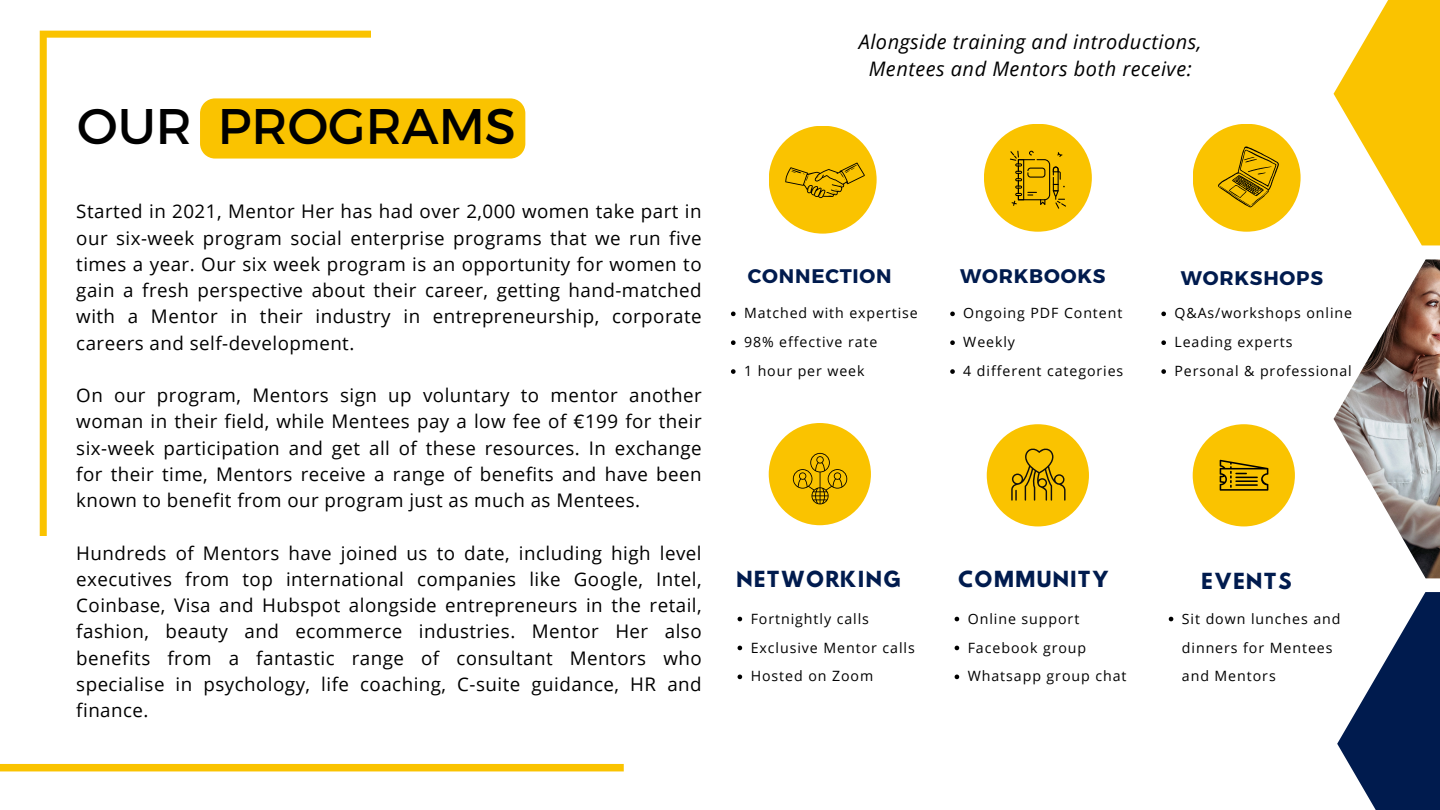
<style>
.page{position:relative;width:1440px;height:810px;background:#fff}
.page>*{position:absolute;margin:0;border:0;box-sizing:border-box;transform-origin:0 0}
.t1{font:50px "Montserrat";color:#000}
.t2{font:italic 20px/27.2px "Open Sans";letter-spacing:.025em;color:#000;text-align:center}
.t3{font:700 19.62px "Montserrat";letter-spacing:.04em;color:#001b4e}
.t4{font:19.62px "Hussar Bd";letter-spacing:.04em;color:#001b4e}
.t5{font:18.75px/26.2px "Open Sans";letter-spacing:.025em;color:#000;text-align:justify}
.t6{font:14.12px/28.9px "Open Sans";letter-spacing:.065em;color:#000}
</style>
<div class="page">
<div style="left:371px;top:98px;width:154px;height:61px;background:#fac300"></div>
<svg style="left:40px;top:31px;width:331px;height:505px"></svg>
<img style="left:1334px;top:259px;width:106px;height:319px">
<svg style="left:1334px;top:0;width:106px;height:245px;fill:#fac300"></svg>
<svg style="left:1337px;top:592px;width:103px;height:218px;fill:#001b4e"></svg>
<div style="left:769px;top:126px;width:108px;height:108px;background:#fac300;border-radius:50%"></div>
<div style="left:984px;top:124px;width:108px;height:108px;background:#fac300;border-radius:50%"></div>
<div style="left:1193px;top:124px;width:108px;height:108px;background:#fac300;border-radius:50%"></div>
<div style="left:769px;top:423px;width:102px;height:102px;background:#fac300;border-radius:50%"></div>
<div style="left:987px;top:424px;width:102px;height:102px;background:#fac300;border-radius:50%"></div>
<div style="left:1193px;top:424px;width:102px;height:102px;background:#fac300;border-radius:50%"></div>
<div style="left:0;top:764px;width:624px;height:7px;background:#fac300"></div>
<svg style="left:785px;top:163px;width:80px;height:35px"></svg>
<svg style="left:1010px;top:151px;width:56px;height:58px"></svg>
<svg style="left:1218px;top:146px;width:61px;height:61px"></svg>
<svg style="left:793px;top:453px;width:54px;height:51px"></svg>
<svg style="left:1011px;top:448px;width:55px;height:53px"></svg>
<svg style="left:1220px;top:460px;width:48px;height:31px"></svg>
<svg style="left:731px;top:312px;width:5px;height:4px"></svg>
<svg style="left:731px;top:340px;width:5px;height:5px"></svg>
<svg style="left:731px;top:369px;width:5px;height:5px"></svg>
<svg style="left:950px;top:312px;width:5px;height:4px"></svg>
<svg style="left:950px;top:340px;width:5px;height:5px"></svg>
<svg style="left:950px;top:369px;width:5px;height:5px"></svg>
<svg style="left:1161px;top:312px;width:5px;height:4px"></svg>
<svg style="left:1161px;top:340px;width:5px;height:5px"></svg>
<svg style="left:1161px;top:369px;width:5px;height:5px"></svg>
<svg style="left:1169px;top:617px;width:4px;height:4px"></svg>
<svg style="left:738px;top:617px;width:4px;height:4px"></svg>
<svg style="left:738px;top:646px;width:4px;height:4px"></svg>
<svg style="left:738px;top:675px;width:4px;height:4px"></svg>
<svg style="left:955px;top:617px;width:4px;height:4px"></svg>
<svg style="left:955px;top:646px;width:4px;height:4px"></svg>
<svg style="left:955px;top:675px;width:4px;height:4px"></svg>
<p class="t1" style="left:77px;top:94px;width:440px">OUR PROGRAMS</p>
<p class="t5" style="left:76px;top:198px;width:627px">Started in 2021, Mentor Her has had over 2,000 women take part in our six-week program social enterprise programs that we run five times a year. Our six week program is an opportunity for women to gain a fresh perspective about their career, getting hand-matched with a Mentor in their industry in entrepreneurship, corporate careers and self-development.</p>
<p class="t5" style="left:76px;top:382px;width:627px">On our program, Mentors sign up voluntary to mentor another woman in their field, while Mentees pay a low fee of €199 for their six-week participation and get all of these resources. In exchange for their time, Mentors receive a range of benefits and have been known to benefit from our program just as much as Mentees.</p>
<p class="t5" style="left:76px;top:539px;width:627px">Hundreds of Mentors have joined us to date, including high level executives from top international companies like Google, Intel, Coinbase, Visa and Hubspot alongside entrepreneurs in the retail, fashion, beauty and ecommerce industries. Mentor Her also benefits from a fantastic range of consultant Mentors who specialise in psychology, life coaching, C-suite guidance, HR and finance.</p>
<p class="t2" style="left:859px;top:28px;width:344px">Alongside training and introductions,<br>Mentees and Mentors both receive:</p>
<p class="t3" style="left:748px;top:264px;width:145px">CONNECTION</p>
<p class="t3" style="left:960px;top:264px;width:147px">WORKBOOKS</p>
<p class="t6" style="left:744px;top:299px;width:175px">Matched with expertise</p>
<p class="t6" style="left:744px;top:327px;width:135px">98% effective rate</p>
<p class="t6" style="left:744px;top:356px;width:122px">1 hour per week</p>
<p class="t6" style="left:963px;top:299px;width:161px">Ongoing PDF Content</p>
<p class="t6" style="left:963px;top:327px;width:53px">Weekly</p>
<p class="t6" style="left:963px;top:356px;width:162px">4 different categories</p>
<p class="t3" style="left:1181px;top:265px;width:144px">WORKSHOPS</p>
<p class="t6" style="left:1174px;top:299px;width:179px">Q&amp;As/workshops online</p>
<p class="t6" style="left:1174px;top:327px;width:120px">Leading experts</p>
<p class="t6" style="left:1174px;top:356px;width:179px">Personal &amp; professional</p>
<p class="t4" style="left:736px;top:569px;width:166px">NETWORKING</p>
<p class="t4" style="left:958px;top:569px;width:153px">COMMUNITY</p>
<p class="t4" style="left:1201px;top:571px;width:92px">EVENTS</p>
<p class="t6" style="left:1182px;top:604px;width:160px">Sit down lunches and dinners for Mentees and Mentors</p>
<p class="t6" style="left:751px;top:604px;width:120px">Fortnightly calls</p>
<p class="t6" style="left:751px;top:633px;width:166px">Exclusive Mentor calls</p>
<p class="t6" style="left:751px;top:662px;width:124px">Hosted on Zoom</p>
<p class="t6" style="left:968px;top:604px;width:113px">Online support</p>
<p class="t6" style="left:968px;top:633px;width:120px">Facebook group</p>
<p class="t6" style="left:968px;top:662px;width:160px">Whatsapp group chat</p>
</div>
